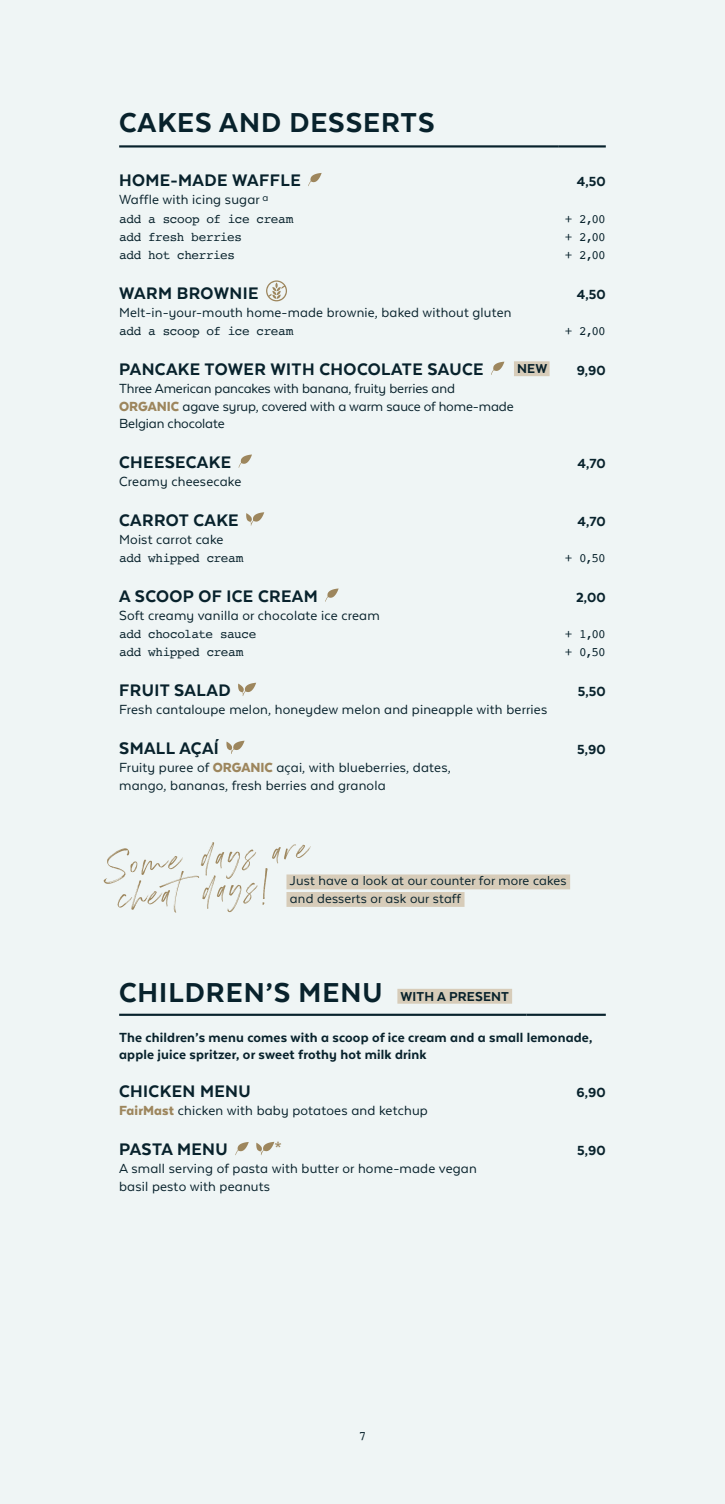
<style>
.page{position:relative;width:725px;height:1504px;background:#fff}
.page>*{position:absolute;margin:0;border:0;box-sizing:border-box;transform-origin:0 0}
.t1{font:52.5px "Drama";color:#9d865d}
.t2{font:800 31.5px "Texta Alt";letter-spacing:.03em;color:#08222c}
.t3{font:800 19.25px "Texta Alt";letter-spacing:.02em;color:#08222c}
.t4{font:800 19.07px "Texta Alt";color:#9d865d}
.t5{font:15.22px/17.5px "Texta Alt";letter-spacing:.01em;color:#08222c}
.t6{font:800 15.22px/17.5px "Texta Alt";letter-spacing:.01em;color:#08222c}
.t7{font:15.22px/17.5px "Texta Alt";letter-spacing:-.01em;color:#08222c}
.t8{font:14.88px/17.5px "Texta Alt";letter-spacing:.01em;color:#08222c}
.t9{font:800 14.88px "Texta Alt";color:#08222c}
.t10{font:12.6px "Courier";letter-spacing:-.03em;color:#08222c}
.s1{font-weight:900;color:#9d865d}
.s2{font-size:14.88px}
</style>
<div class="page">
<div style="left:0;top:0;width:724px;height:1503px;background:#eff5f5"></div>
<hr style="left:119px;top:145px;width:439px;height:2px;background:#08222c">
<hr style="left:558px;top:145px;width:47px;height:2px;background:#08222c">
<svg style="left:308px;top:173px;width:13px;height:13px"></svg>
<svg style="left:266px;top:280px;width:21px;height:21px"></svg>
<div style="left:513px;top:361px;width:36px;height:15px;background:#d7ccb9"></div>
<svg style="left:491px;top:361px;width:13px;height:14px"></svg>
<svg style="left:238px;top:454px;width:14px;height:13px"></svg>
<svg style="left:246px;top:512px;width:18px;height:13px"></svg>
<svg style="left:325px;top:588px;width:13px;height:13px"></svg>
<svg style="left:238px;top:682px;width:18px;height:14px"></svg>
<svg style="left:226px;top:740px;width:18px;height:14px"></svg>
<hr style="left:119px;top:1013px;width:407px;height:2px;background:#08222c">
<hr style="left:526px;top:1013px;width:79px;height:2px;background:#08222c">
<div style="left:397px;top:988px;width:115px;height:15px;background:#d7ccb9"></div>
<svg style="left:235px;top:1142px;width:14px;height:12px"></svg>
<svg style="left:256px;top:1141px;width:18px;height:13px"></svg>
<div style="left:286px;top:874px;width:284px;height:15px;background:#d7ccb9"></div>
<div style="left:286px;top:891px;width:178px;height:15px;background:#d7ccb9"></div>
<h2 class="t2" style="left:119px;top:106px;width:317px">CAKES AND DESSERTS</h2>
<p class="t3" style="left:119px;top:170px;width:183px">HOME-MADE WAFFLE</p>
<p class="t6" style="left:576px;top:173px;width:31px">4,50</p>
<p class="t5" style="left:119px;top:191px;width:151px">Waffle with icing sugar <sup>a</sup></p>
<p class="t10" style="left:119px;top:209px;width:176px">add a scoop of ice cream</p>
<p class="t10" style="left:564px;top:209px;width:43px">+ 2,00</p>
<p class="t10" style="left:119px;top:227px;width:124px">add fresh berries</p>
<p class="t10" style="left:564px;top:227px;width:43px">+ 2,00</p>
<p class="t10" style="left:119px;top:245px;width:117px">add hot cherries</p>
<p class="t10" style="left:564px;top:245px;width:43px">+ 2,00</p>
<p class="t3" style="left:119px;top:283px;width:141px">WARM BROWNIE</p>
<p class="t6" style="left:576px;top:285px;width:31px">4,50</p>
<p class="t5" style="left:119px;top:303px;width:393px">Melt-in-your-mouth home-made brownie, baked without gluten</p>
<p class="t10" style="left:119px;top:321px;width:176px">add a scoop of ice cream</p>
<p class="t10" style="left:564px;top:321px;width:43px">+ 2,00</p>
<p class="t3" style="left:119px;top:359px;width:365px">PANCAKE TOWER WITH CHOCOLATE SAUCE</p>
<p class="t9" style="left:517px;top:361px;width:32px">NEW</p>
<p class="t6" style="left:576px;top:361px;width:30px">9,90</p>
<p class="t7" style="left:119px;top:379px;width:396px">Three American pancakes with banana, fruity berries and<br><span class="s1">ORGANIC</span> agave syrup, covered with a warm sauce of home-made<br>Belgian chocolate</p>
<p class="t3" style="left:119px;top:452px;width:113px">CHEESECAKE</p>
<p class="t6" style="left:577px;top:454px;width:30px">4,70</p>
<p class="t5" style="left:119px;top:472px;width:124px">Creamy cheesecake</p>
<p class="t3" style="left:119px;top:510px;width:121px">CARROT CAKE</p>
<p class="t6" style="left:577px;top:512px;width:30px">4,70</p>
<p class="t5" style="left:119px;top:530px;width:106px">Moist carrot cake</p>
<p class="t10" style="left:119px;top:548px;width:126px">add whipped cream</p>
<p class="t10" style="left:564px;top:548px;width:42px">+ 0,50</p>
<p class="t3" style="left:119px;top:586px;width:200px">A SCOOP OF ICE CREAM</p>
<p class="t6" style="left:576px;top:588px;width:31px">2,00</p>
<p class="t5" style="left:119px;top:606px;width:262px">Soft creamy vanilla or chocolate ice cream</p>
<p class="t10" style="left:119px;top:624px;width:139px">add chocolate sauce</p>
<p class="t10" style="left:564px;top:624px;width:42px">+ 1,00</p>
<p class="t10" style="left:119px;top:642px;width:126px">add whipped cream</p>
<p class="t10" style="left:564px;top:642px;width:42px">+ 0,50</p>
<p class="t3" style="left:119px;top:680px;width:113px">FRUIT SALAD</p>
<p class="t6" style="left:577px;top:682px;width:30px">5,50</p>
<p class="t5" style="left:119px;top:700px;width:429px">Fresh cantaloupe melon, honeydew melon and pineapple with berries</p>
<p class="t3" style="left:119px;top:738px;width:101px">SMALL AÇAÍ</p>
<p class="t6" style="left:577px;top:740px;width:30px">5,90</p>
<p class="t5" style="left:119px;top:758px;width:333px">Fruity puree of <span class="s1">ORGANIC</span> açai, with blueberries, dates, mango, bananas, fresh berries and granola</p>
<h1 class="t1" style="left:103px;top:841px;width:206px;rotate:-5deg">Some days are</h1>
<h1 class="t1" style="left:117px;top:873px;width:151px;rotate:-5deg">cheat days!</h1>
<p class="t8" style="left:289px;top:872px;width:278px">Just have a look at our counter for more cakes and desserts or ask our staff</p>
<h2 class="t2" style="left:119px;top:976px;width:391px">CHILDREN’S MENU <span class="s2">WITH A PRESENT</span></h2>
<p class="t6" style="left:119px;top:1028px;width:474px">The children’s menu comes with a scoop of ice cream and a small lemonade, apple juice spritzer, or sweet frothy hot milk drink</p>
<p class="t3" style="left:119px;top:1081px;width:133px">CHICKEN MENU</p>
<p class="t6" style="left:576px;top:1083px;width:31px">6,90</p>
<p class="t5" style="left:119px;top:1101px;width:310px"><span class="s1">FairMast</span> chicken with baby potatoes and ketchup</p>
<p class="t3" style="left:119px;top:1139px;width:110px">PASTA MENU</p>
<p class="t4" style="left:274px;top:1139px;width:9px">*</p>
<p class="t6" style="left:577px;top:1141px;width:30px">5,90</p>
<p class="t5" style="left:119px;top:1159px;width:359px">A small serving of pasta with butter or home-made vegan basil pesto with peanuts</p>
<p class="t10" style="left:358px;top:1425px;width:9px">7</p>
</div>
